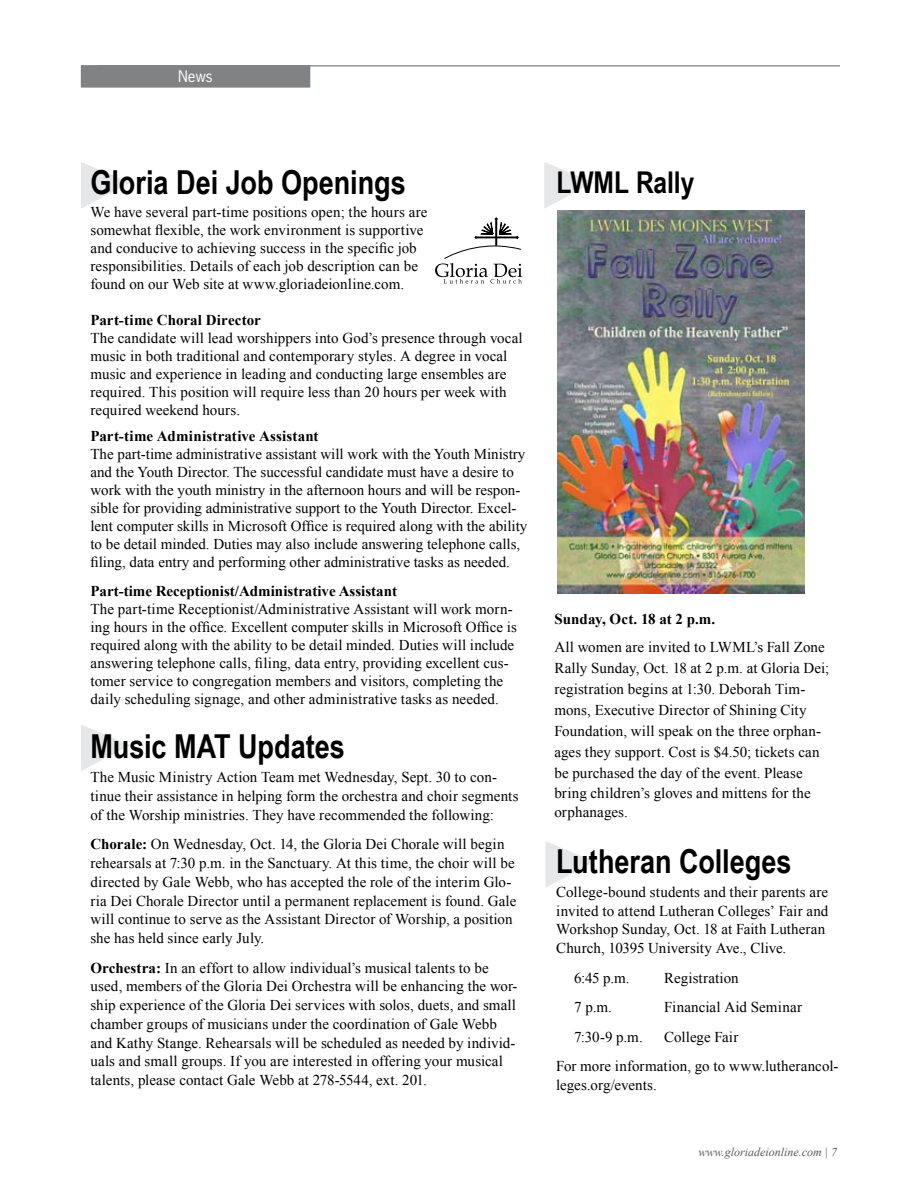
<style>
.page{position:relative;width:918px;height:1188px;background:#fff}
.page>*{position:absolute;margin:0;border:0;box-sizing:border-box;transform-origin:0 0}
.t1{font:700 33px "Arial Narrow";color:#000}
.t2{font:700 30px "Arial Narrow";color:#000}
.t3{font:15px/18.8px "Times New Roman";color:#000}
.t4{font:700 15px "Times New Roman";color:#000}
.t5{font:15px "News Gothic Std";color:#fff}
.t6{font:italic 12px "Times New Roman";color:#58595b}
.s1{font-weight:700}
</style>
<div class="page">
<hr style="left:97px;top:65px;width:743px;height:2px;background:#919396">
<div style="left:82px;top:66px;width:228px;height:21px;background:#808284"></div>
<div style="left:81px;top:65px;width:229px;height:23px;border:2px solid #808284"></div>
<svg style="left:81px;top:162px;width:49px;height:47px"></svg>
<svg style="left:544px;top:162px;width:49px;height:46px"></svg>
<img style="left:557px;top:211px;width:248px;height:382px">
<svg style="left:435px;top:217px;width:87px;height:67px"></svg>
<svg style="left:81px;top:725px;width:48px;height:46px"></svg>
<svg style="left:545px;top:841px;width:49px;height:47px"></svg>
<p class="t5" style="left:178px;top:67px;width:36px">News</p>
<h1 class="t1" style="left:90px;top:157px;width:317px">Gloria Dei Job Openings</h1>
<h2 class="t2" style="left:556px;top:160px;width:139px">LWML Rally</h2>
<p class="t3" style="left:90px;top:203px;width:339px;line-height:18px">We have several part-time positions open; the hours are somewhat flexible, the work environment is supportive and conducive to achieving success in the specific job responsibilities. Details of each job description can be found on our Web site at www.gloriadeionline.com.</p>
<p class="t4" style="left:90px;top:310px;width:172px">Part-time Choral Director</p>
<p class="t3" style="left:90px;top:329px;width:434px;line-height:18px">The candidate will lead worshippers into God’s presence through vocal music in both traditional and contemporary styles. A degree in vocal music and experience in leading and conducting large ensembles are required. This position will require less than 20 hours per week with required weekend hours.</p>
<p class="t4" style="left:90px;top:426px;width:230px">Part-time Administrative Assistant</p>
<p class="t3" style="left:90px;top:445px;width:438px;line-height:18px">The part-time administrative assistant will work with the Youth Ministry and the Youth Director. The successful candidate must have a desire to work with the youth ministry in the afternoon hours and will be respon&shy;sible for providing administrative support to the Youth Director. Excel&shy;lent computer skills in Microsoft Office is required along with the ability to be detail minded. Duties may also include answering telephone calls, filing, data entry and performing other administrative tasks as needed.</p>
<p class="t4" style="left:90px;top:580px;width:308px">Part-time Receptionist/Administrative Assistant</p>
<p class="t3" style="left:90px;top:599px;width:428px;line-height:18.1px">The part-time Receptionist/Administrative Assistant will work morn&shy;ing hours in the office. Excellent computer skills in Microsoft Office is required along with the ability to be detail minded. Duties will include answering telephone calls, filing, data entry, providing excellent cus&shy;tomer service to congregation members and visitors, completing the daily scheduling signage, and other administrative tasks as needed.</p>
<h1 class="t1" style="left:90px;top:721px;width:256px">Music MAT Updates</h1>
<p class="t3" style="left:90px;top:768px;width:430px">The Music Ministry Action Team met Wednesday, Sept. 30 to con&shy;tinue their assistance in helping form the orchestra and choir segments of the Worship ministries. They have recommended the following:</p>
<p class="t3" style="left:90px;top:835px;width:427px"><span class="s1">Chorale:</span> On Wednesday, Oct. 14, the Gloria Dei Chorale will begin rehearsals at 7:30 p.m. in the Sanctuary. At this time, the choir will be directed by Gale Webb, who has accepted the role of the interim Glo&shy;ria Dei Chorale Director until a permanent replacement is found. Gale will continue to serve as the Assistant Director of Worship, a position she has held since early July.</p>
<p class="t3" style="left:90px;top:958px;width:429px"><span class="s1">Orchestra:</span> In an effort to allow individual’s musical talents to be used, members of the Gloria Dei Orchestra will be enhancing the wor&shy;ship experience of the Gloria Dei services with solos, duets, and small chamber groups of musicians under the coordination of Gale Webb and Kathy Stange. Rehearsals will be scheduled as needed by individ&shy;uals and small groups. If you are interested in offering your musical talents, please contact Gale Webb at 278-5544, ext. 201.</p>
<p class="t4" style="left:554px;top:609px;width:162px">Sunday, Oct. 18 at 2 p.m.</p>
<p class="t3" style="left:554px;top:637px;width:277px;line-height:21px">All women are invited to LWML’s Fall Zone Rally Sunday, Oct. 18 at 2 p.m. at Gloria Dei; registration begins at 1:30. Deborah Tim&shy;mons, Executive Director of Shining City Foundation, will speak on the three orphan&shy;ages they support. Cost is $4.50; tickets can be purchased the day of the event. Please</p>
<p class="t3" style="left:554px;top:783px;width:258px;line-height:19.5px">bring children’s gloves and mittens for the orphanages.</p>
<h1 class="t1" style="left:556px;top:836px;width:237px">Lutheran Colleges</h1>
<p class="t3" style="left:556px;top:882px;width:274px">College-bound students and their parents are invited to attend Lutheran Colleges’ Fair and Workshop Sunday, Oct. 18 at Faith Lutheran Church, 10395 University Ave., Clive.</p>
<p class="t3" style="left:574px;top:968px;width:57px">6:45 p.m.</p>
<p class="t3" style="left:664px;top:968px;width:76px">Registration</p>
<p class="t3" style="left:574px;top:998px;width:39px">7 p.m.</p>
<p class="t3" style="left:664px;top:998px;width:139px">Financial Aid Seminar</p>
<p class="t3" style="left:574px;top:1027px;width:70px">7:30-9 p.m.</p>
<p class="t3" style="left:556px;top:1022px;width:284px;line-height:29.5px;text-align:center">College Fair<br>For more information, go to www.lutherancol-</p>
<p class="t3" style="left:556px;top:1075px;width:102px">leges.org/events.</p>
<p class="t6" style="left:699px;top:1144px;width:131px">www.gloriadeionline.com |</p>
</div>
